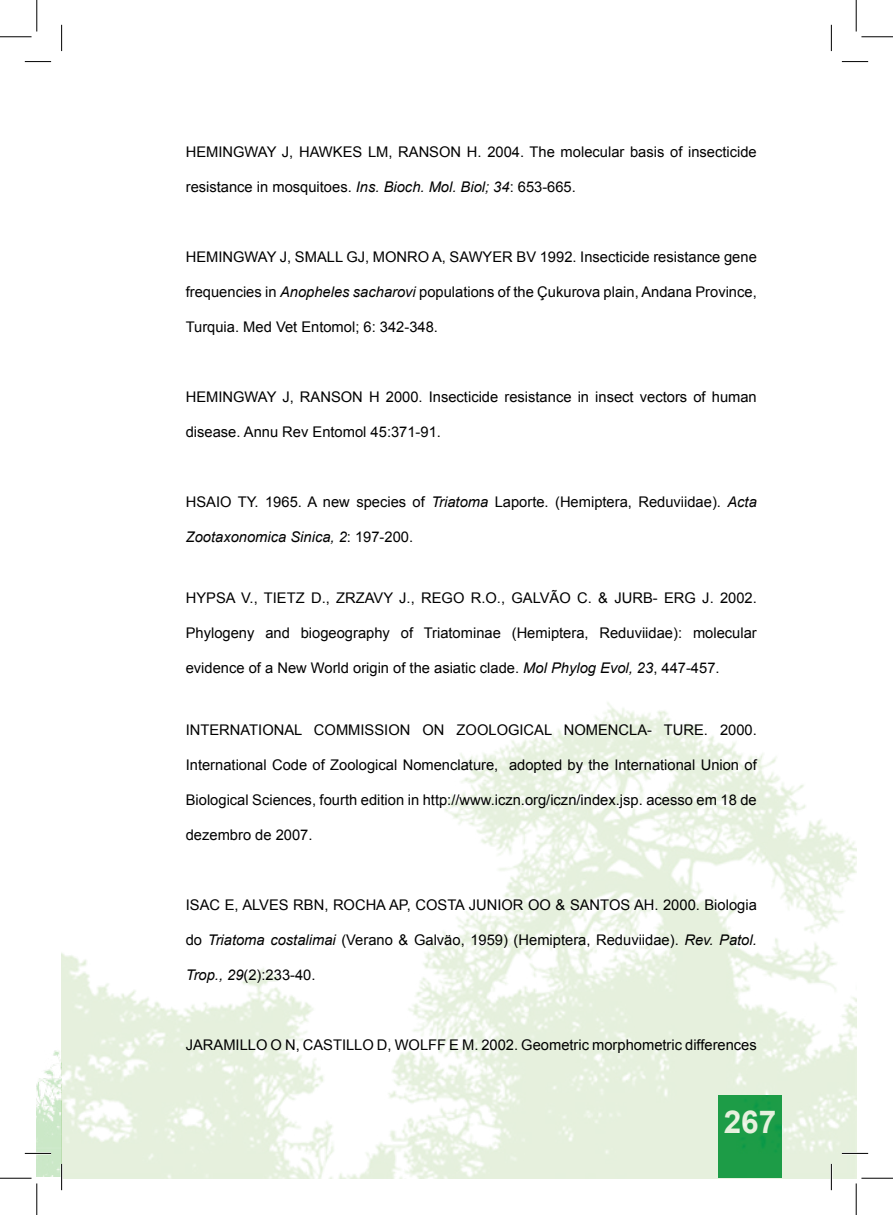
<style>
.page{position:relative;width:893px;height:1215px;background:#fff}
.page>*{position:absolute;margin:0;border:0;box-sizing:border-box;transform-origin:0 0}
.t1{font:700 31.5px "Arial";color:#fff}
.t2{font:14.7px "Arial";color:#000}
.t3{font:italic 14.7px "Arial";color:#000}
.s1{font-style:italic}
.s2{font-style:normal}
</style>
<div class="page">
<img style="left:37px;top:952px;width:25px;height:224px">
<img style="left:62px;top:702px;width:793px;height:476px">
<hr style="left:25px;top:1152px;width:26px;height:2px;background:#fff">
<hr style="left:841px;top:1152px;width:26px;height:2px;background:#fff">
<hr style="left:60px;top:1163px;width:3px;height:27px;background:#fff">
<hr style="left:829px;top:1163px;width:3px;height:27px;background:#fff">
<svg style="left:25px;top:61px;width:26px;height:1px"></svg>
<svg style="left:841px;top:61px;width:26px;height:1px"></svg>
<svg style="left:25px;top:1153px;width:26px;height:1px"></svg>
<svg style="left:841px;top:1153px;width:26px;height:1px"></svg>
<svg style="left:61px;top:25px;width:1px;height:26px"></svg>
<svg style="left:61px;top:1163px;width:1px;height:27px"></svg>
<svg style="left:830px;top:25px;width:1px;height:26px"></svg>
<svg style="left:830px;top:1163px;width:1px;height:27px"></svg>
<hr style="left:0;top:36px;width:32px;height:1px;background:#000">
<hr style="left:861px;top:36px;width:31px;height:1px;background:#000">
<hr style="left:0;top:1177px;width:32px;height:1px;background:#000">
<hr style="left:861px;top:1177px;width:31px;height:1px;background:#000">
<hr style="left:36px;top:0;width:1px;height:31px;background:#000">
<hr style="left:36px;top:1183px;width:1px;height:31px;background:#000">
<hr style="left:855px;top:0;width:1px;height:31px;background:#000">
<hr style="left:855px;top:1183px;width:1px;height:31px;background:#000">
<p class="t2" style="left:186px;top:142px;width:572px">HEMINGWAY J, HAWKES LM, RANSON H. 2004. The molecular basis of insecticide</p>
<p class="t2" style="left:186px;top:177px;width:391px">resistance in mosquitoes. <span class="s1">Ins. Bioch. Mol. Biol; 34</span>: 653-665.</p>
<p class="t2" style="left:186px;top:247px;width:572px">HEMINGWAY J, SMALL GJ, MONRO A, SAWYER BV 1992. Insecticide resistance gene</p>
<p class="t2" style="left:186px;top:282px;width:572px">frequencies in <span class="s1">Anopheles sacharovi</span> populations of the Çukurova plain, Andana Province,</p>
<p class="t2" style="left:186px;top:317px;width:253px">Turquia. Med Vet Entomol; 6: 342-348.</p>
<p class="t2" style="left:186px;top:387px;width:572px">HEMINGWAY J, RANSON H 2000. Insecticide resistance in insect vectors of human</p>
<p class="t2" style="left:186px;top:422px;width:256px">disease. Annu Rev Entomol 45:371-91.</p>
<p class="t2" style="left:186px;top:492px;width:572px">HSAIO TY. 1965. A new species of <span class="s1">Triatoma</span> Laporte. (Hemiptera, Reduviidae). <span class="s1">Acta</span></p>
<p class="t3" style="left:186px;top:527px;width:229px">Zootaxonomica Sinica, 2<span class="s2">: 197-200.</span></p>
<p class="t2" style="left:186px;top:588px;width:572px">HYPSA V., TIETZ D., ZRZAVY J., REGO R.O., GALVÃO C. &amp; JURB- ERG J. 2002.</p>
<p class="t2" style="left:186px;top:623px;width:572px">Phylogeny and biogeography of Triatominae (Hemiptera, Reduviidae): molecular</p>
<p class="t2" style="left:186px;top:658px;width:535px">evidence of a New World origin of the asiatic clade. <span class="s1">Mol Phylog Evol, 23</span>, 447-457.</p>
<p class="t2" style="left:186px;top:720px;width:572px">INTERNATIONAL COMMISSION ON ZOOLOGICAL NOMENCLA- TURE. 2000.</p>
<p class="t2" style="left:186px;top:755px;width:572px">International Code of Zoological Nomenclature, adopted by the International Union of</p>
<p class="t2" style="left:186px;top:790px;width:572px">Biological Sciences, fourth edition in http://www.iczn.org/iczn/index.jsp. acesso em 18 de</p>
<p class="t2" style="left:186px;top:825px;width:128px">dezembro de 2007.</p>
<p class="t2" style="left:186px;top:895px;width:572px">ISAC E, ALVES RBN, ROCHA AP, COSTA JUNIOR OO &amp; SANTOS AH. 2000. Biologia</p>
<p class="t2" style="left:186px;top:930px;width:572px">do <span class="s1">Triatoma costalimai</span> (Verano &amp; Galväo, 1959) (Hemiptera, Reduviidae). <span class="s1">Rev. Patol.</span></p>
<p class="t2" style="left:186px;top:965px;width:131px"><span class="s1">Trop., 29</span>(2):233-40.</p>
<p class="t2" style="left:186px;top:1035px;width:572px">JARAMILLO O N, CASTILLO D, WOLFF E M. 2002. Geometric morphometric differences</p>
<h1 class="t1" style="left:723px;top:1101px;width:54px">267</h1>
</div>
